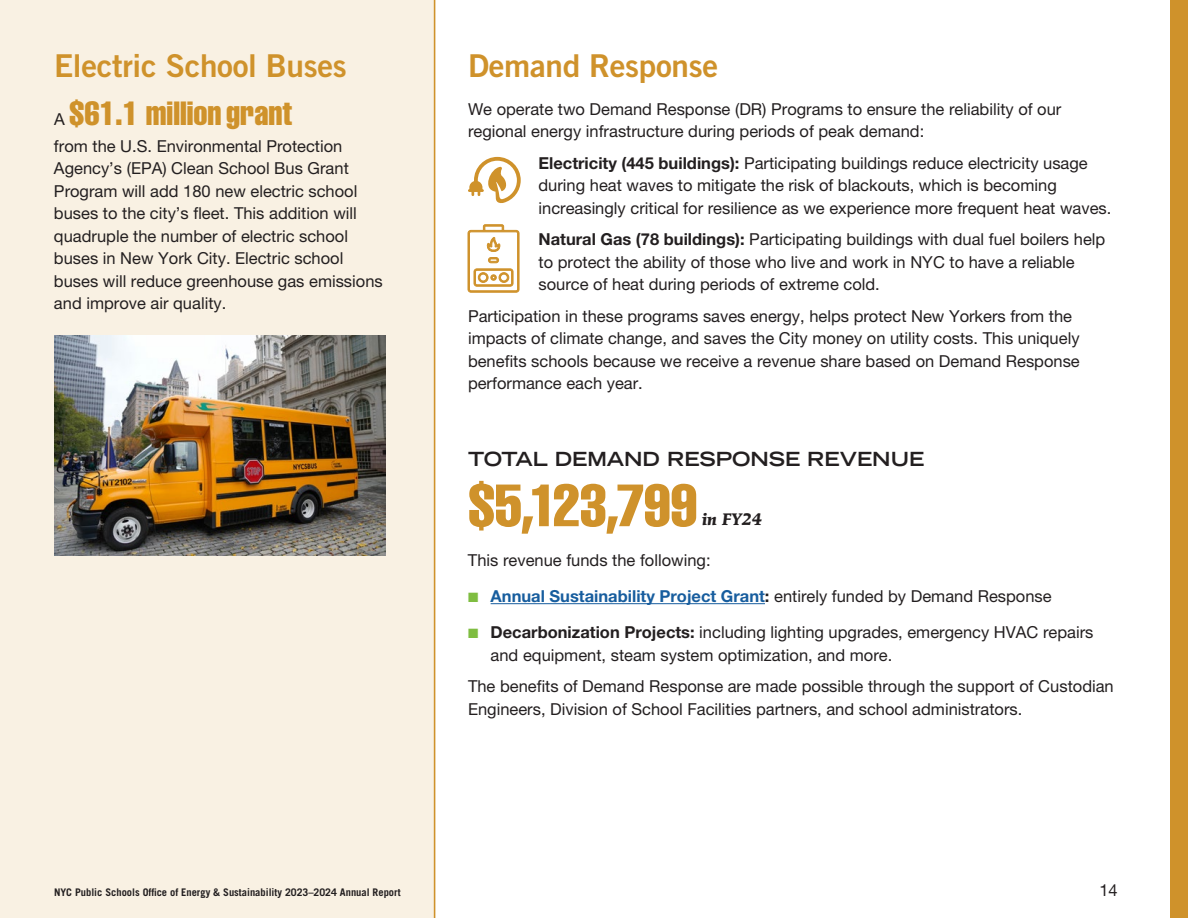
<style>
.page{position:relative;width:1188px;height:918px;background:#fff}
.page>*{position:absolute;margin:0;border:0;box-sizing:border-box;transform-origin:0 0}
.t1{font:58.5px "Helvetica LT Std Comp";letter-spacing:-.01em;color:#cf922b}
.t2{font:33px "Helvetica LT Std Comp";color:#cf922b}
.t3{font:31.5px "Trade Gothic LT Std Bd 2";letter-spacing:-.01em;color:#cf922b}
.t4{font:700 expanded 19.5px "Trade Gothic LT Std";color:#231f20}
.t5{font:16.5px/22.5px "Helvetica Neue LT Pro";color:#231f20}
.t6{font:700 16.5px "Helvetica Neue LT Pro";color:#175d9e}
.t7{font:italic 700 16.5px "Mendoza Roman Std";color:#231f20}
.t8{font:700 10.5px "Trade Gothic LT Std";color:#231f20}
.s1{font-family:"Helvetica Neue LT Pro";font-size:16.5px;color:#231f20}
.s2{font-weight:700}
.s3{color:#7fbd41}
.s4{color:#231f20}
.s5{font-weight:400;color:#231f20}
</style>
<div class="page">
<div style="left:0;top:0;width:436px;height:918px;background:#f9f1e3"></div>
<div style="left:1171px;top:0;width:17px;height:918px;background:#cf922b"></div>
<hr style="left:434px;top:0;width:1px;height:918px;background:#cf922b">
<img style="left:54px;top:335px;width:331px;height:221px">
<hr style="left:491px;top:603px;width:274px;height:1px;background:#175d9e">
<svg style="left:468px;top:157px;width:53px;height:46px"></svg>
<svg style="left:467px;top:224px;width:53px;height:69px"></svg>
<h3 class="t3" style="left:54px;top:46px;width:294px">Electric School Buses</h3>
<p class="t2" style="left:54px;top:92px;width:240px"><span class="s1">A</span> $61.1 million grant</p>
<p class="t5" style="left:54px;top:134px;width:330px">from the U.S. Environmental Protection Agency’s (EPA) Clean School Bus Grant Program will add 180 new electric school buses to the city’s fleet. This addition will quadruple the number of electric school buses in New York City. Electric school buses will reduce greenhouse gas emissions and improve air quality.</p>
<h3 class="t3" style="left:468px;top:46px;width:252px">Demand Response</h3>
<p class="t5" style="left:468px;top:97px;width:595px">We operate two Demand Response (DR) Programs to ensure the reliability of our regional energy infrastructure during periods of peak demand:</p>
<p class="t5" style="left:539px;top:151px;width:574px"><span class="s2">Electricity (445 buildings):</span> Participating buildings reduce electricity usage during heat waves to mitigate the risk of blackouts, which is becoming increasingly critical for resilience as we experience more frequent heat waves.</p>
<p class="t5" style="left:539px;top:228px;width:568px"><span class="s2">Natural Gas (78 buildings):</span> Participating buildings with dual fuel boilers help to protect the ability of those who live and work in NYC to have a reliable source of heat during periods of extreme cold.</p>
<p class="t5" style="left:468px;top:304px;width:613px">Participation in these programs saves energy, helps protect New Yorkers from the impacts of climate change, and saves the City money on utility costs. This uniquely benefits schools because we receive a revenue share based on Demand Response performance each year.</p>
<p class="t4" style="left:468px;top:446px;width:458px">TOTAL DEMAND RESPONSE REVENUE</p>
<p class="t1" style="left:468px;top:468px;width:231px">$5,123,799</p>
<p class="t7" style="left:702px;top:509px;width:61px">in FY24</p>
<p class="t5" style="left:468px;top:549px;width:244px">This revenue funds the following:</p>
<p class="t6" style="left:468px;top:586px;width:585px"><span class="s3">■</span> Annual Sustainability Project Grant<span class="s4">:</span> <span class="s5">entirely funded by Demand Response</span></p>
<p class="t5" style="left:491px;top:621px;width:604px;text-indent:-23px"><span class="s3">■</span> <span class="s2">Decarbonization Projects:</span> including lighting upgrades, emergency HVAC repairs and equipment, steam system optimization, and more.</p>
<p class="t5" style="left:468px;top:675px;width:647px">The benefits of Demand Response are made possible through the support of Custodian<br>Engineers, Division of School Facilities partners, and school administrators.</p>
<p class="t8" style="left:54px;top:886px;width:348px">NYC Public Schools Office of Energy &amp; Sustainability 2023–2024 Annual Report</p>
<p class="t5" style="left:1099px;top:879px;width:20px">14</p>
</div>
